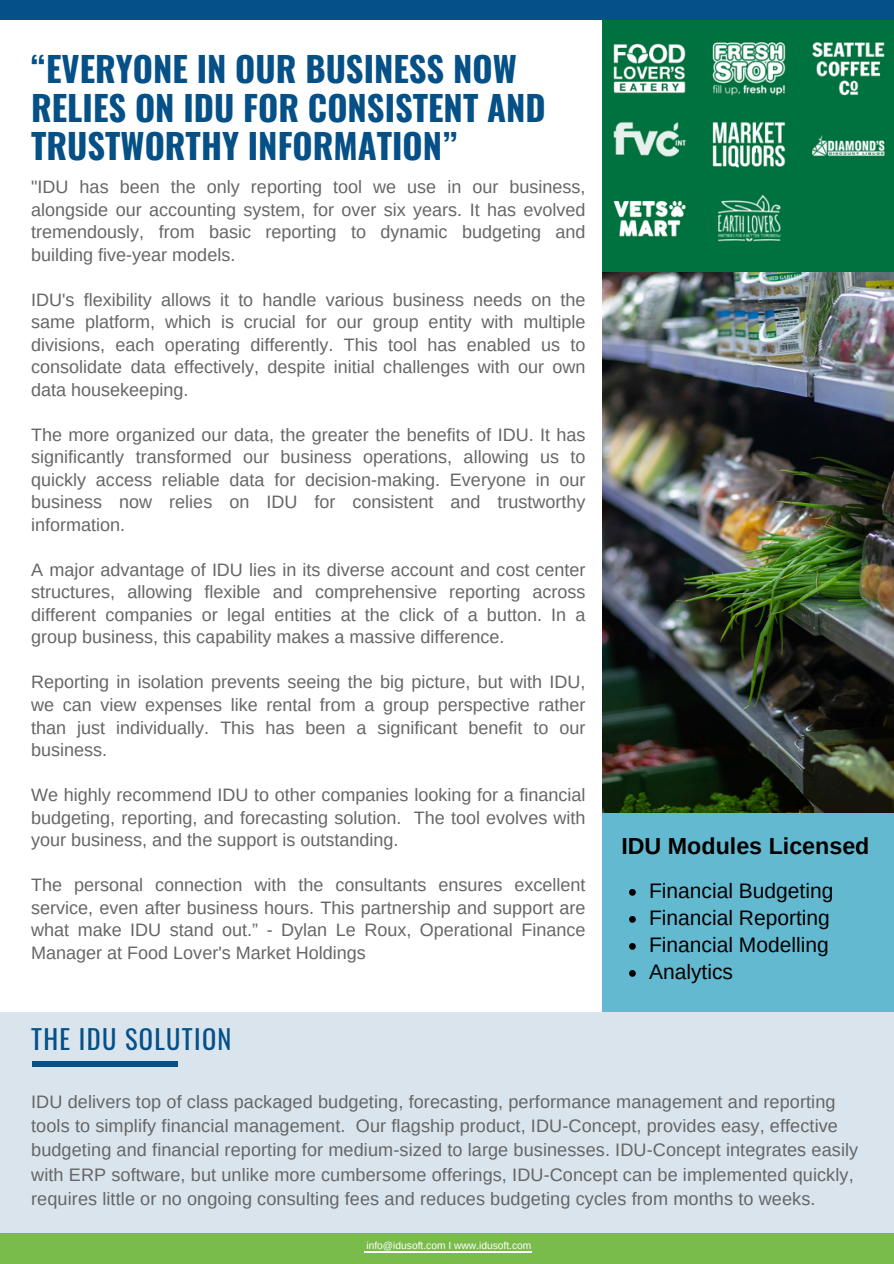
<style>
.page{position:relative;width:894px;height:1264px;background:#fff}
.page>*{position:absolute;margin:0;border:0;box-sizing:border-box;transform-origin:0 0}
.t1{font:700 34.5px/38.2px "Oswald";color:#055087}
.t2{font:26.4px "Oswald";letter-spacing:.05em;color:#055087}
.t3{font:700 23.25px "Arimo";color:#000}
.t4{font:21px "Arimo";color:#000}
.t5{font:18.15px/24.2px "Arimo";letter-spacing:.005em;color:#666}
.t6{font:18px/22.5px "Arimo";color:#666;text-align:justify}
.t7{font:10.2px "Arimo";color:#fff}
</style>
<div class="page">
<img style="left:602px;top:20px;width:291px;height:793px">
<div style="left:0;top:0;width:893px;height:20px;background:#055087"></div>
<div style="left:0;top:1011px;width:893px;height:252px;background:#d9e4ed"></div>
<div style="left:33px;top:1061px;width:145px;height:6px;background:#055087"></div>
<div style="left:0;top:1233px;width:893px;height:30px;background:#7abc4b"></div>
<div style="left:602px;top:813px;width:291px;height:198px;background:#63b9d0"></div>
<hr style="left:366px;top:1250px;width:165px;height:2px;background:#fff">
<svg style="left:629px;top:889px;width:6px;height:6px"></svg>
<svg style="left:629px;top:916px;width:6px;height:6px"></svg>
<svg style="left:629px;top:943px;width:6px;height:6px"></svg>
<svg style="left:629px;top:970px;width:6px;height:6px"></svg>
<h5 class="t1" style="left:31px;top:49px;width:516px">“EVERYONE IN OUR BUSINESS NOW<br>RELIES ON IDU FOR CONSISTENT AND<br>TRUSTWORTHY INFORMATION”</h5>
<p class="t6" style="left:31px;top:176px;width:555px">"IDU has been the only reporting tool we use in our business, alongside our accounting system, for over six years. It has evolved tremendously, from basic reporting to dynamic budgeting and building five-year models.</p>
<p class="t6" style="left:31px;top:288px;width:555px">IDU's flexibility allows it to handle various business needs on the same platform, which is crucial for our group entity with multiple divisions, each operating differently. This tool has enabled us to consolidate data effectively, despite initial challenges with our own data housekeeping.</p>
<p class="t6" style="left:31px;top:423px;width:555px">The more organized our data, the greater the benefits of IDU. It has significantly transformed our business operations, allowing us to quickly access reliable data for decision-making. Everyone in our business now relies on IDU for consistent and trustworthy information.</p>
<p class="t6" style="left:31px;top:558px;width:555px">A major advantage of IDU lies in its diverse account and cost center structures, allowing flexible and comprehensive reporting across different companies or legal entities at the click of a button. In a group business, this capability makes a massive difference.</p>
<h2 class="t6" style="left:31px;top:671px;width:555px">Reporting in isolation prevents seeing the big picture, but with IDU, we can view expenses like rental from a group perspective rather than just individually. This has been a significant benefit to our business.</h2>
<h5 class="t6" style="left:31px;top:783px;width:555px">We highly recommend IDU to other companies looking for a financial budgeting, reporting, and forecasting solution. The tool evolves with your business, and the support is outstanding.</h5>
<p class="t6" style="left:31px;top:873px;width:555px">The personal connection with the consultants ensures excellent service, even after business hours. This partnership and support are what make IDU stand out.” - Dylan Le Roux, Operational Finance Manager at Food Lover's Market Holdings</p>
<h5 class="t2" style="left:31px;top:1018px;width:202px">THE IDU SOLUTION</h5>
<h5 class="t3" style="left:621px;top:833px;width:249px">IDU Modules Licensed</h5>
<h5 class="t4" style="left:648px;top:879px;width:186px">Financial Budgeting</h5>
<h5 class="t4" style="left:648px;top:906px;width:182px">Financial Reporting</h5>
<h5 class="t4" style="left:648px;top:933px;width:181px">Financial Modelling</h5>
<p class="t4" style="left:648px;top:960px;width:85px">Analytics</p>
<h3 class="t5" style="left:31px;top:1089px;width:828px">IDU delivers top of class packaged budgeting, forecasting, performance management and reporting tools to simplify financial management. Our flagship product, IDU-Concept, provides easy, effective budgeting and financial reporting for medium-sized to large businesses. IDU-Concept integrates easily with ERP software, but unlike more cumbersome offerings, IDU-Concept can be implemented quickly, requires little or no ongoing consulting fees and reduces budgeting cycles from months to weeks.</h3>
<h5 class="t7" style="left:366px;top:1239px;width:166px">info@idusoft.com I www.idusoft.com</h5>
</div>
